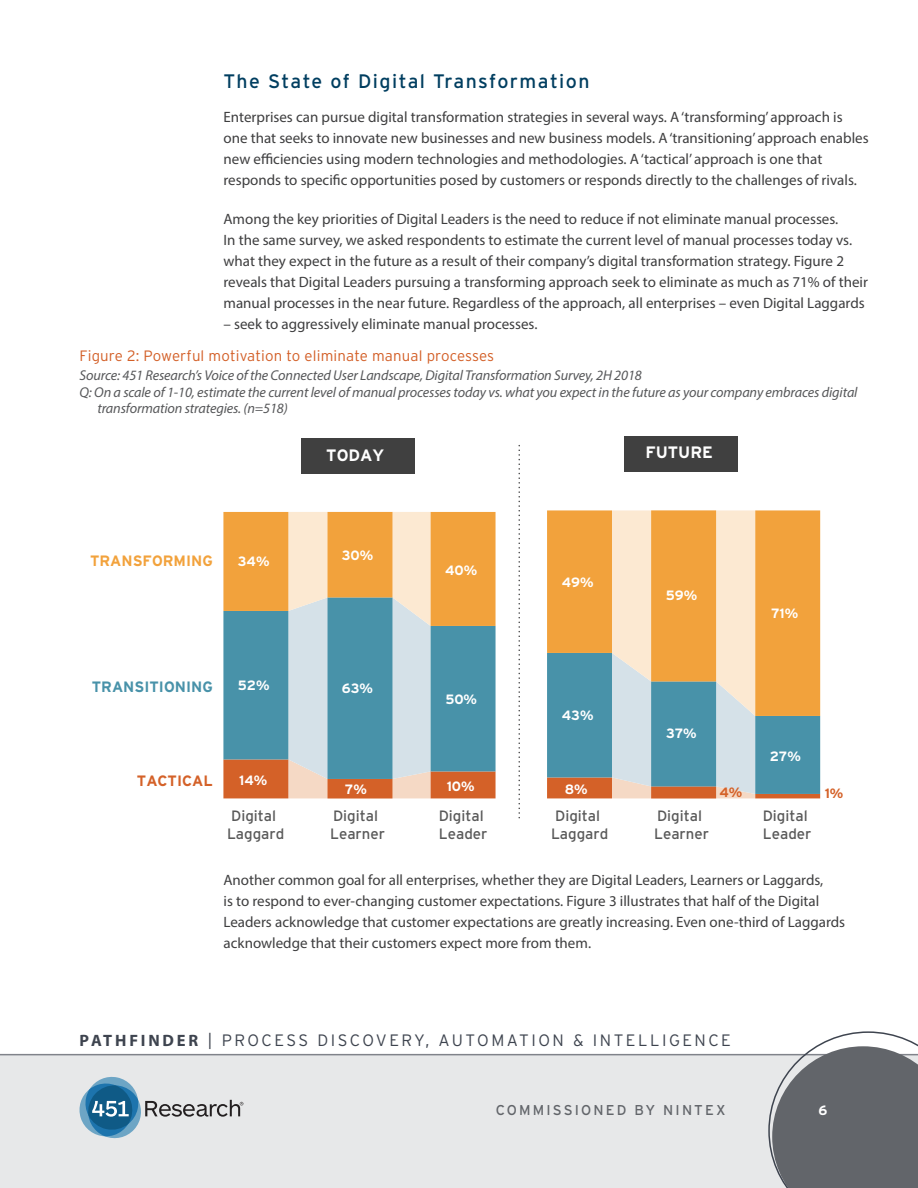
<style>
.page{position:relative;width:918px;height:1188px;background:#fff}
.page>*{position:absolute;margin:0;border:0;box-sizing:border-box;transform-origin:0 0}
.Header_2{font:19.5px "Interstate";letter-spacing:.075em;color:#003e60}
.t1{font:300 16.5px "Interstate";letter-spacing:.15em;color:#3e444f}
.t2{font:700 16.5px "Interstate";color:#fff}
.t3{font:15px/21px "Myriad Pro";color:#3e3e3f}
.t4{font:15px/18px "Interstate";color:#595959}
.Exhibit_Title{font:300 15px "Interstate";letter-spacing:.01em;color:#d35f27}
.t5{font:700 15px "Interstate";color:#4892a9}
.t6{font:700 15px "Interstate";color:#f2a23c}
.t7{font:700 15px "Interstate";color:#d46128}
.Exhibit_Source{font:italic 14.25px/15.3px "Myriad Pro";letter-spacing:-.01em;color:#57585a}
.t8{font:14.25px "Interstate";letter-spacing:.15em;color:#62656a}
.t9{font:700 13.5px "Interstate";color:#fff}
.t10{font:700 13.5px "Interstate";color:#d46128}
.s1{font-family:"Myriad Pro";font-weight:700}
</style>
<div class="page">
<div style="left:0;top:1054px;width:918px;height:134px;background:#e7e8e9"></div>
<hr style="left:0;top:1054px;width:918px;height:1px;background:#80838a">
<svg style="left:79px;top:1076px;width:164px;height:63px"></svg>
<svg style="left:768px;top:1031px;width:150px;height:157px"></svg>
<svg style="left:547px;top:716px;width:273px;height:82px;background:#80a3ac"></svg>
<svg style="left:547px;top:510px;width:273px;height:206px;background:#deb271"></svg>
<svg style="left:223px;top:512px;width:273px;height:286px;background:#a9a994"></svg>
<div style="left:301px;top:438px;width:114px;height:36px;background:#404040"></div>
<div style="left:624px;top:436px;width:114px;height:36px;background:#404040"></div>
<svg style="left:518px;top:445px;width:2px;height:373px"></svg>
<p class="Header_2" style="left:224px;top:69px;width:368px">The State of Digital Transformation</p>
<p class="t3" style="left:224px;top:106px;width:647px">Enterprises can pursue digital transformation strategies in several ways. A ‘transforming’ approach is one that seeks to innovate new businesses and new business models. A ‘transitioning’ approach enables new efficiencies using modern technologies and methodologies. A ‘tactical’ approach is one that responds to specific opportunities posed by customers or responds directly to the challenges of rivals.</p>
<p class="t3" style="left:224px;top:208px;width:646px">Among the key priorities of Digital Leaders is the need to reduce if not eliminate manual processes.<br>In the same survey, we asked respondents to estimate the current level of manual processes today vs. what they expect in the future as a result of their company’s digital transformation strategy. Figure 2 reveals that Digital Leaders pursuing a transforming approach seek to eliminate as much as 71% of their manual processes in the near future. Regardless of the approach, all enterprises – even Digital Laggards</p>
<p class="t3" style="left:224px;top:313px;width:315px">– seek to aggressively eliminate manual processes.</p>
<p class="Exhibit_Title" style="left:80px;top:346px;width:416px">Figure 2: Powerful motivation to eliminate manual processes</p>
<p class="Exhibit_Source" style="left:80px;top:368px;width:564px">Source: 451 Research’s Voice of the Connected User Landscape, Digital Transformation Survey, 2H 2018</p>
<p class="Exhibit_Source" style="left:98px;top:385px;width:762px;text-indent:-18px">Q: On a scale of 1-10, estimate the current level of manual processes today vs. what you expect in the future as your company embraces digital transformation strategies. (n=518)</p>
<p class="t2" style="left:326px;top:445px;width:60px">TODAY</p>
<p class="t2" style="left:645px;top:442px;width:69px">FUTURE</p>
<p class="t6" style="left:90px;top:552px;width:124px">TRANSFORMING</p>
<p class="t9" style="left:238px;top:553px;width:33px">34%</p>
<p class="t9" style="left:342px;top:547px;width:33px">30%</p>
<p class="t9" style="left:445px;top:562px;width:34px">40%</p>
<p class="t9" style="left:562px;top:574px;width:33px">49%</p>
<p class="t9" style="left:666px;top:587px;width:33px">59%</p>
<p class="t9" style="left:771px;top:605px;width:29px">71%</p>
<p class="t5" style="left:92px;top:678px;width:123px">TRANSITIONING</p>
<p class="t9" style="left:238px;top:678px;width:33px">52%</p>
<p class="t9" style="left:342px;top:681px;width:33px">63%</p>
<p class="t9" style="left:445px;top:691px;width:33px">50%</p>
<p class="t7" style="left:137px;top:772px;width:77px">TACTICAL</p>
<p class="t9" style="left:239px;top:772px;width:30px">14%</p>
<p class="t9" style="left:345px;top:781px;width:24px">7%</p>
<p class="t9" style="left:447px;top:778px;width:29px">10%</p>
<p class="t4" style="left:227px;top:807px;width:59px">Digital<br>Laggard</p>
<p class="t4" style="left:330px;top:807px;width:56px">Digital<br>Learner</p>
<p class="t4" style="left:439px;top:807px;width:50px">Digital<br>Leader</p>
<p class="t9" style="left:562px;top:707px;width:33px">43%</p>
<p class="t9" style="left:666px;top:725px;width:32px">37%</p>
<p class="t9" style="left:770px;top:748px;width:33px">27%</p>
<p class="t9" style="left:565px;top:781px;width:24px">8%</p>
<p class="t10" style="left:720px;top:784px;width:24px">4%</p>
<p class="t10" style="left:825px;top:785px;width:20px">1%</p>
<p class="t4" style="left:551px;top:807px;width:59px">Digital<br>Laggard</p>
<p class="t4" style="left:654px;top:807px;width:56px">Digital<br>Learner</p>
<p class="t4" style="left:763px;top:807px;width:50px">Digital<br>Leader</p>
<p class="t3" style="left:224px;top:869px;width:623px">Another common goal for all enterprises, whether they are Digital Leaders, Learners or Laggards,<br>is to respond to ever-changing customer expectations. Figure 3 illustrates that half of the Digital Leaders acknowledge that customer expectations are greatly increasing. Even one-third of Laggards acknowledge that their customers expect more from them.</p>
<p class="t1" style="left:80px;top:1030px;width:653px"><span class="s1">PATHFINDER</span> | PROCESS DISCOVERY, AUTOMATION &amp; INTELLIGENCE</p>
<p class="t8" style="left:496px;top:1102px;width:231px">COMMISSIONED BY NINTEX</p>
<p class="t9" style="left:818px;top:1102px;width:10px">6</p>
</div>
